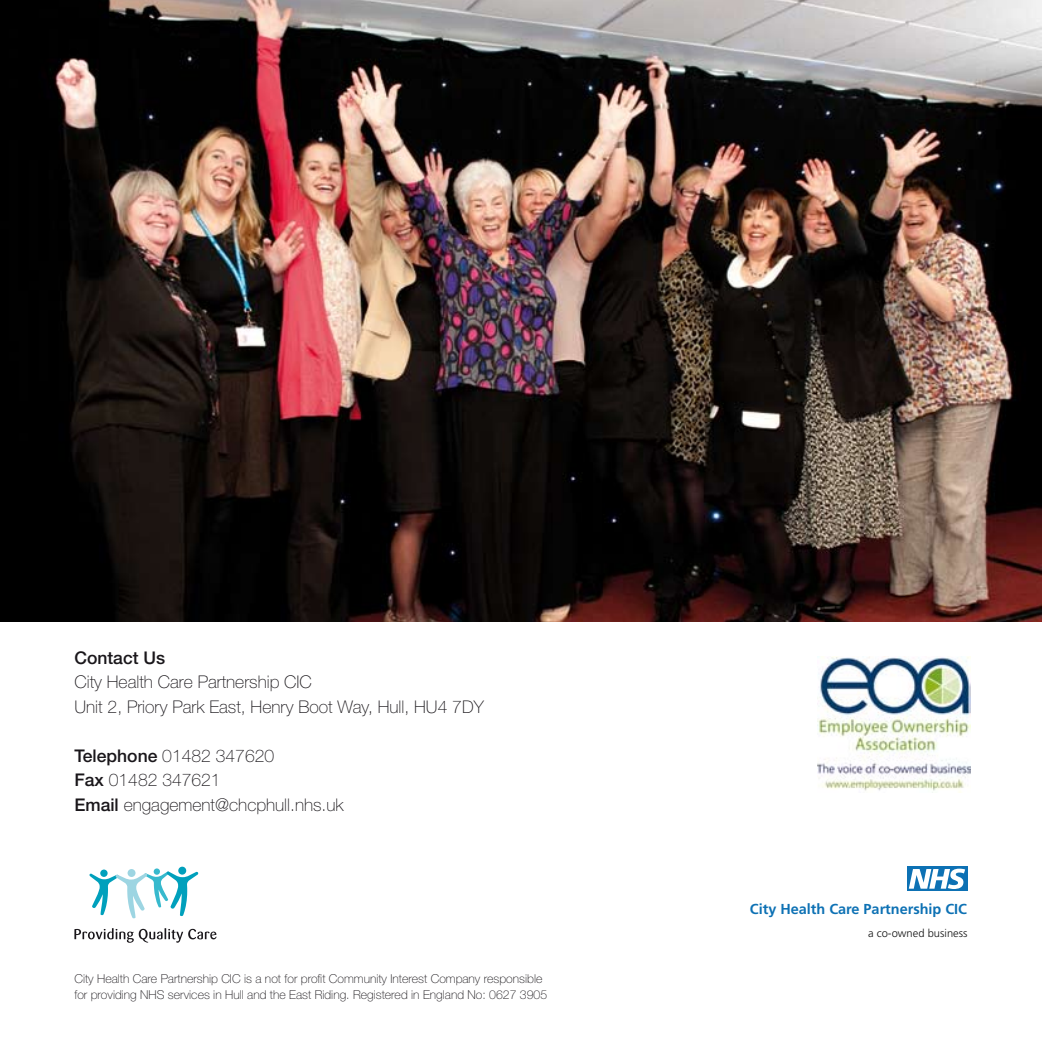
<style>
.page{position:relative;width:1042px;height:1042px;background:#fff}
.page>*{position:absolute;margin:0;border:0;box-sizing:border-box;transform-origin:0 0}
.t1{font:100 17.5px/24.5px "Helvetica Neue";color:#1a171b}
.t2{font:500 17.5px "Helvetica Neue";color:#1a171b}
.t3{font:700 14.35px "Frutiger";color:#0d71b4}
.t4{font:100 12.25px/16.8px "Helvetica Neue";color:#1a171b}
.t5{font:300 11.2px "Frutiger LT";letter-spacing:.005em;color:#131313}
.s1{font-weight:500}
</style>
<div class="page">
<img style="left:0;top:0;width:1042px;height:622px">
<div style="left:154px;top:868px;width:6px;height:7px;background:#37b9cd;border-radius:50%"></div>
<svg style="left:178px;top:866px;width:8px;height:8px"></svg>
<svg style="left:127px;top:869px;width:9px;height:8px"></svg>
<svg style="left:89px;top:871px;width:109px;height:47px"></svg>
<svg style="left:74px;top:928px;width:142px;height:15px"></svg>
<img style="left:817px;top:656px;width:153px;height:136px">
<div style="left:907px;top:866px;width:60px;height:25px;background:#0d71b4"></div>
<svg style="left:909px;top:868px;width:56px;height:21px"></svg>
<h1 class="t2" style="left:74px;top:647px;width:92px">Contact Us</h1>
<h1 class="t1" style="left:74px;top:669px;width:411px">City Health Care Partnership CIC<br>Unit 2, Priory Park East, Henry Boot Way, Hull, HU4 7DY</h1>
<h1 class="t1" style="left:74px;top:743px;width:271px"><span class="s1">Telephone</span> 01482 347620<br><span class="s1">Fax</span> 01482 347621<br><span class="s1">Email</span> engagement@chcphull.nhs.uk</h1>
<p class="t4" style="left:74px;top:970px;width:474px">City Health Care Partnership CIC is a not for profit Community Interest Company responsible for providing NHS services in Hull and the East Riding. Registered in England No: 0627 3905</p>
<p class="t3" style="left:750px;top:900px;width:219px">City Health Care Partnership CIC</p>
<p class="t5" style="left:868px;top:926px;width:101px">a co-owned business</p>
</div>
